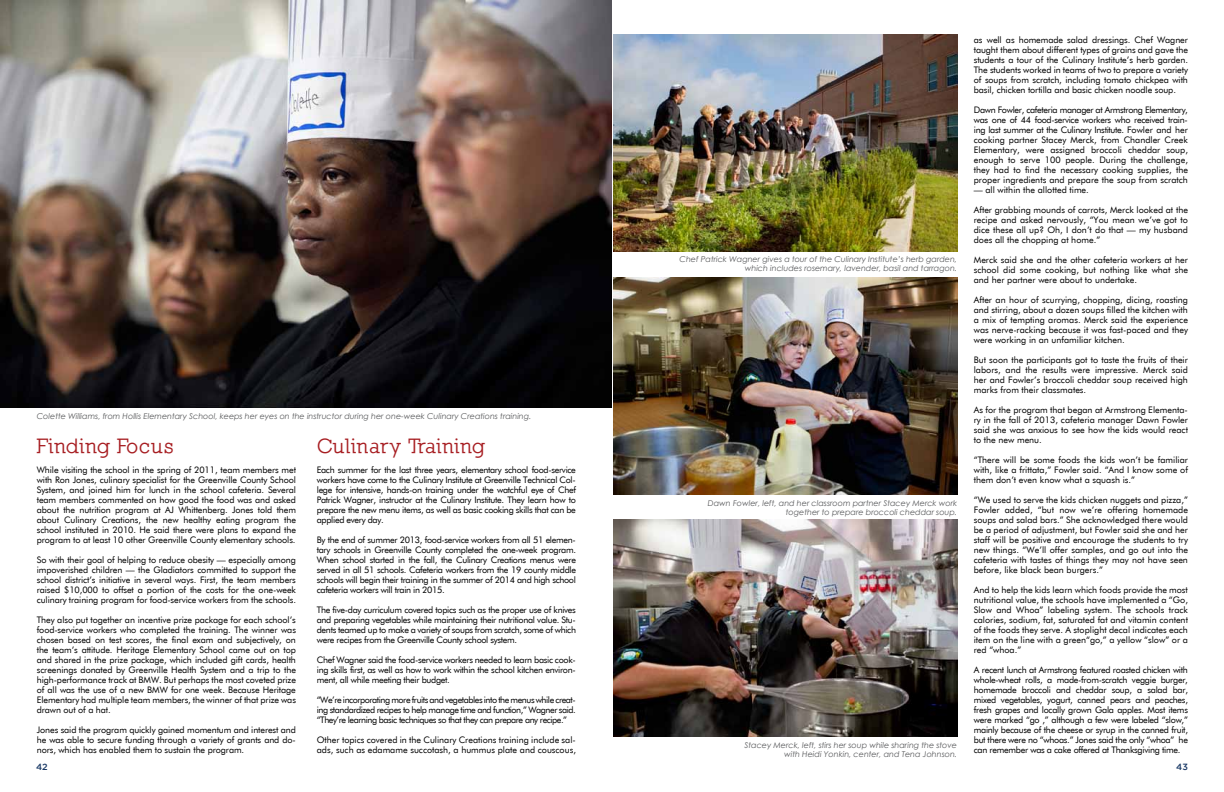
<style>
.page{position:relative;width:1224px;height:792px;background:#fff}
.page>*{position:absolute;margin:0;border:0;box-sizing:border-box;transform-origin:0 0}
.t1{font:700 21px "Nilland";letter-spacing:.025em;color:#a71e22}
.t2{font:9px/10px "Futura BT";color:#000;text-align:justify}
.t3{font:500 9px "Gotham";color:#173764}
.t4{font:italic 8px/9px "Century Gothic";color:#58595b;text-align:right}
</style>
<div class="page">
<img style="left:0;top:0;width:612px;height:408px">
<img style="left:613px;top:34px;width:344px;height:217px">
<img style="left:613px;top:278px;width:344px;height:217px">
<img style="left:613px;top:520px;width:344px;height:217px">
<p class="t4" style="left:37px;top:412px;width:496px">Colette Williams, from Hollis Elementary School, keeps her eyes on the instructor during her one-week Culinary Creations training.</p>
<h1 class="t1" style="left:37px;top:433px;width:138px">Finding Focus</h1>
<p class="t2" style="left:37px;top:465px;width:261px">While visiting the school in the spring of 2011, team members met with Ron Jones, culinary specialist for the Greenville County School System, and joined him for lunch in the school cafeteria. Several team members commented on how good the food was and asked about the nutrition program at AJ Whittenberg. Jones told them about Culinary Creations, the new healthy eating program the school instituted in 2010. He said there were plans to expand the program to at least 10 other Greenville County elementary schools.</p>
<p class="t2" style="left:37px;top:555px;width:261px">So with their goal of helping to reduce obesity — especially among impoverished children — the Gladiators committed to support the school district’s initiative in several ways. First, the team members raised $10,000 to offset a portion of the costs for the one-week culinary training program for food-service workers from the schools.</p>
<p class="t2" style="left:37px;top:615px;width:261px">They also put together an incentive prize package for each school’s food-service workers who completed the training. The winner was chosen based on test scores, the final exam and subjectively, on the team’s attitude. Heritage Elementary School came out on top and shared in the prize package, which included gift cards, health screenings donated by Greenville Health System and a trip to the high-performance track at BMW. But perhaps the most coveted prize of all was the use of a new BMW for one week. Because Heritage Elementary had multiple team members, the winner of that prize was drawn out of a hat.</p>
<p class="t2" style="left:37px;top:725px;width:261px">Jones said the program quickly gained momentum and interest and he was able to secure funding through a variety of grants and do&shy;nors, which has enabled them to sustain the program.</p>
<h1 class="t1" style="left:317px;top:433px;width:169px">Culinary Training</h1>
<p class="t2" style="left:317px;top:465px;width:261px">Each summer for the last three years, elementary school food-service workers have come to the Culinary Institute at Greenville Technical Col&shy;lege for intensive, hands-on training under the watchful eye of Chef Patrick Wagner, instructor at the Culinary Institute. They learn how to prepare the new menu items, as well as basic cooking skills that can be applied every day.</p>
<p class="t2" style="left:317px;top:535px;width:261px">By the end of summer 2013, food-service workers from all 51 elemen&shy;tary schools in Greenville County completed the one-week program.<br>When school started in the fall, the Culinary Creations menus were served in all 51 schools. Cafeteria workers from the 19 county middle schools will begin their training in the summer of 2014 and high school cafeteria workers will train in 2015.</p>
<p class="t2" style="left:317px;top:605px;width:261px">The five-day curriculum covered topics such as the proper use of knives and preparing vegetables while maintaining their nutritional value. Stu&shy;dents teamed up to make a variety of soups from scratch, some of which were recipes from the Greenville County school system.</p>
<p class="t2" style="left:317px;top:655px;width:260px">Chef Wagner said the food-service workers needed to learn basic cook&shy;ing skills first, as well as how to work within the school kitchen environ&shy;ment, all while meeting their budget.</p>
<p class="t2" style="left:317px;top:695px;width:261px">“We’re incorporating more fruits and vegetables into the menus while creat&shy;ing standardized recipes to help manage time and function,” Wagner said. “They’re learning basic techniques so that they can prepare any recipe.”</p>
<p class="t2" style="left:317px;top:735px;width:261px">Other topics covered in the Culinary Creations training include sal&shy;ads, such as edamame succotash, a hummus plate and couscous,</p>
<p class="t4" style="left:680px;top:254px;width:279px">Chef Patrick Wagner gives a tour of the Culinary Institute’s herb garden, which includes rosemary, lavender, basil and tarragon.</p>
<p class="t4" style="left:708px;top:498px;width:251px">Dawn Fowler, left, and her classroom partner Stacey Merck work together to prepare broccoli cheddar soup.</p>
<p class="t4" style="left:745px;top:741px;width:214px">Stacey Merck, left, stirs her soup while sharing the stove with Heidi Yonkin, center, and Tena Johnson.</p>
<p class="t2" style="left:974px;top:35px;width:216px">as well as homemade salad dressings. Chef Wagner taught them about different types of grains and gave the students a tour of the Culinary Institute’s herb garden.<br>The students worked in teams of two to prepare a variety of soups from scratch, including tomato chickpea with basil, chicken tortilla and basic chicken noodle soup.</p>
<p class="t2" style="left:974px;top:105px;width:216px">Dawn Fowler, cafeteria manager at Armstrong Elementary, was one of 44 food-service workers who received train&shy;ing last summer at the Culinary Institute. Fowler and her cooking partner Stacey Merck, from Chandler Creek Elementary, were assigned broccoli cheddar soup, enough to serve 100 people. During the challenge, they had to find the necessary cooking supplies, the proper ingredients and prepare the soup from scratch</p>
<p class="t2" style="left:974px;top:185px;width:117px">— all within the allotted time.</p>
<p class="t2" style="left:974px;top:205px;width:216px">After grabbing mounds of carrots, Merck looked at the recipe and asked nervously, “You mean we’ve got to dice these all up? Oh, I don’t do that — my husband does all the chopping at home.”</p>
<p class="t2" style="left:974px;top:255px;width:216px">Merck said she and the other cafeteria workers at her school did some cooking, but nothing like what she and her partner were about to undertake.</p>
<p class="t2" style="left:974px;top:295px;width:216px">After an hour of scurrying, chopping, dicing, roasting and stirring, about a dozen soups filled the kitchen with a mix of tempting aromas. Merck said the experience was nerve-racking because it was fast-paced and they were working in an unfamiliar kitchen.</p>
<p class="t2" style="left:974px;top:355px;width:216px">But soon the participants got to taste the fruits of their labors, and the results were impressive. Merck said her and Fowler’s broccoli cheddar soup received high marks from their classmates.</p>
<p class="t2" style="left:974px;top:405px;width:216px">As for the program that began at Armstrong Elementa&shy;ry in the fall of 2013, cafeteria manager Dawn Fowler said she was anxious to see how the kids would react to the new menu.</p>
<p class="t2" style="left:974px;top:455px;width:216px">“There will be some foods the kids won’t be familiar with, like a frittata,” Fowler said. “And I know some of them don’t even know what a squash is.”</p>
<p class="t2" style="left:974px;top:495px;width:216px">“We used to serve the kids chicken nuggets and pizza,” Fowler added, “but now we’re offering homemade soups and salad bars.” She acknowledged there would be a period of adjustment, but Fowler said she and her staff will be positive and encourage the students to try new things. “We’ll offer samples, and go out into the cafeteria with tastes of things they may not have seen before, like black bean burgers.”</p>
<p class="t2" style="left:974px;top:585px;width:216px">And to help the kids learn which foods provide the most nutritional value, the schools have implemented a “Go, Slow and Whoa” labeling system. The schools track calories, sodium, fat, saturated fat and vitamin content of the foods they serve. A stoplight decal indicates each item on the line with a green“go,” a yellow “slow” or a red “whoa.”</p>
<p class="t2" style="left:974px;top:665px;width:216px">A recent lunch at Armstrong featured roasted chicken with whole-wheat rolls, a made-from-scratch veggie burger, homemade broccoli and cheddar soup, a salad bar, mixed vegetables, yogurt, canned pears and peaches, fresh grapes and locally grown Gala apples. Most items were marked “go ,” although a few were labeled “slow,” mainly because of the cheese or syrup in the canned fruit, but there were no “whoas.” Jones said the only “whoa” he can remember was a cake offered at Thanksgiving time.</p>
<p class="t3" style="left:36px;top:761px;width:13px">42</p>
<p class="t3" style="left:1176px;top:761px;width:13px">43</p>
</div>
